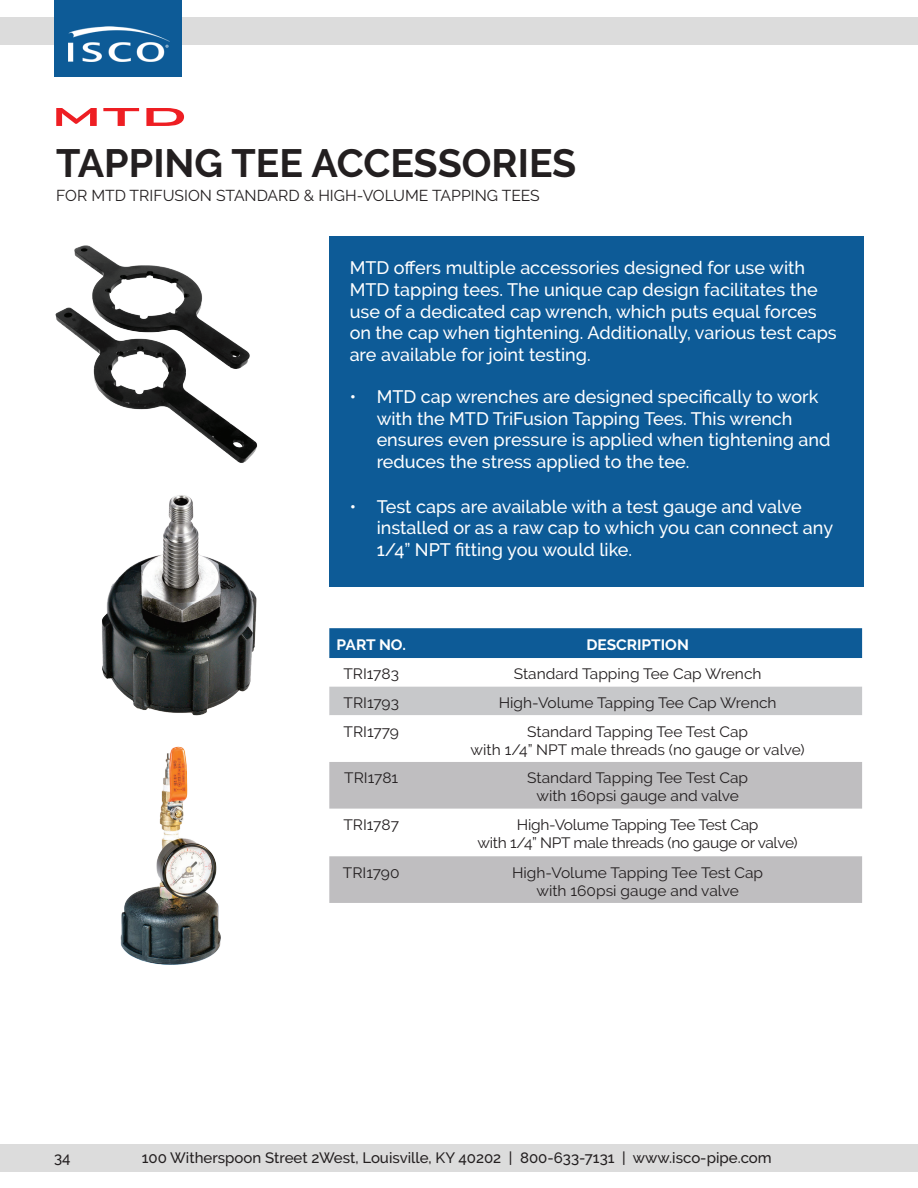
<style>
.page{position:relative;width:918px;height:1188px;background:#fff}
.page>*{position:absolute;margin:0;border:0;box-sizing:border-box;transform-origin:0 0}
.t1{font:700 39.3px "Raleway";color:#231f20}
.t2{font:500 18px/21.6px "Raleway";color:#fff}
.t3{font:15.75px "Raleway";color:#231f20}
.t4{font:15px/18px "Raleway";color:#231f20;text-align:center;scale:1.04 1}
.t5{font:500 15px "Raleway";color:#231f20}
.t6{font:15px/18px "Raleway";letter-spacing:-.02em;color:#231f20;text-align:center;scale:1.04 1}
.t7{font:700 15px "Raleway";color:#fff;scale:1.04 1}
</style>
<div class="page">
<div style="left:0;top:1144px;width:918px;height:27px;background:#dcdcdc"></div>
<div style="left:0;top:18px;width:918px;height:27px;background:#dcdcdc"></div>
<div style="left:54px;top:0;width:128px;height:77px;background:#0d5b97"></div>
<img style="left:69px;top:27px;width:100px;height:35px">
<div style="left:329px;top:236px;width:535px;height:351px;background:#0d5b97"></div>
<svg style="left:56px;top:108px;width:41px;height:18px"></svg>
<svg style="left:103px;top:108px;width:36px;height:18px"></svg>
<svg style="left:146px;top:108px;width:38px;height:18px"></svg>
<img style="left:55px;top:245px;width:203px;height:218px">
<img style="left:120px;top:746px;width:101px;height:219px">
<img style="left:102px;top:495px;width:155px;height:221px">
<div style="left:329px;top:628px;width:533px;height:30px;background:#0d5b97"></div>
<div style="left:329px;top:687px;width:533px;height:28px;background:#c7c8ca"></div>
<svg style="left:329px;top:762px;width:533px;height:141px;fill:#bfbec0"></svg>
<h1 class="t1" style="left:56px;top:141px;width:521px">TAPPING TEE ACCESSORIES</h1>
<p class="t3" style="left:56px;top:186px;width:485px">FOR MTD TRIFUSION STANDARD &amp; HIGH-VOLUME TAPPING TEES</p>
<p class="t2" style="left:350px;top:257px;width:489px">MTD offers multiple accessories designed for use with MTD tapping tees. The unique cap design facilitates the use of a dedicated cap wrench, which puts equal forces on the cap when tightening. Additionally, various test caps are available for joint testing.</p>
<p class="t2" style="left:377px;top:386px;width:455px;text-indent:-27px">• MTD cap wrenches are designed specifically to work with the MTD TriFusion Tapping Tees. This wrench ensures even pressure is applied when tightening and reduces the stress applied to the tee.</p>
<p class="t2" style="left:377px;top:496px;width:458px;text-indent:-27px">• Test caps are available with a test gauge and valve installed or as a raw cap to which you can connect any<br>1/4” NPT fitting you would like.</p>
<p class="t7" style="left:337px;top:636px;width:68px">PART NO.</p>
<p class="t7" style="left:586px;top:636px;width:100px">DESCRIPTION</p>
<p class="t4" style="left:343px;top:665px;width:55px">TRI1783</p>
<p class="t4" style="left:514px;top:665px;width:240px">Standard Tapping Tee Cap Wrench</p>
<p class="t4" style="left:344px;top:694px;width:55px">TRI1793</p>
<p class="t4" style="left:499px;top:694px;width:269px">High-Volume Tapping Tee Cap Wrench</p>
<p class="t4" style="left:344px;top:722px;width:55px">TRI1779</p>
<p class="t4" style="left:471px;top:722px;width:323px">Standard Tapping Tee Test Cap<br>with 1/4” NPT male threads (no gauge or valve)</p>
<p class="t4" style="left:344px;top:769px;width:53px">TRI1781</p>
<p class="t4" style="left:527px;top:769px;width:214px">Standard Tapping Tee Test Cap with 160psi gauge and valve</p>
<p class="t4" style="left:343px;top:816px;width:55px">TRI1787</p>
<p class="t6" style="left:478px;top:816px;width:309px">High-Volume Tapping Tee Test Cap<br>with 1/4” NPT male threads (no gauge or valve)</p>
<p class="t4" style="left:343px;top:863px;width:56px">TRI1790</p>
<p class="t4" style="left:512px;top:863px;width:243px">High-Volume Tapping Tee Test Cap with 160psi gauge and valve</p>
<p class="t5" style="left:54px;top:1149px;width:18px">34</p>
<p class="t5" style="left:142px;top:1149px;width:631px">100 Witherspoon Street 2West, Louisville, KY 40202 | 800-633-7131 | www.isco-pipe.com</p>
</div>
